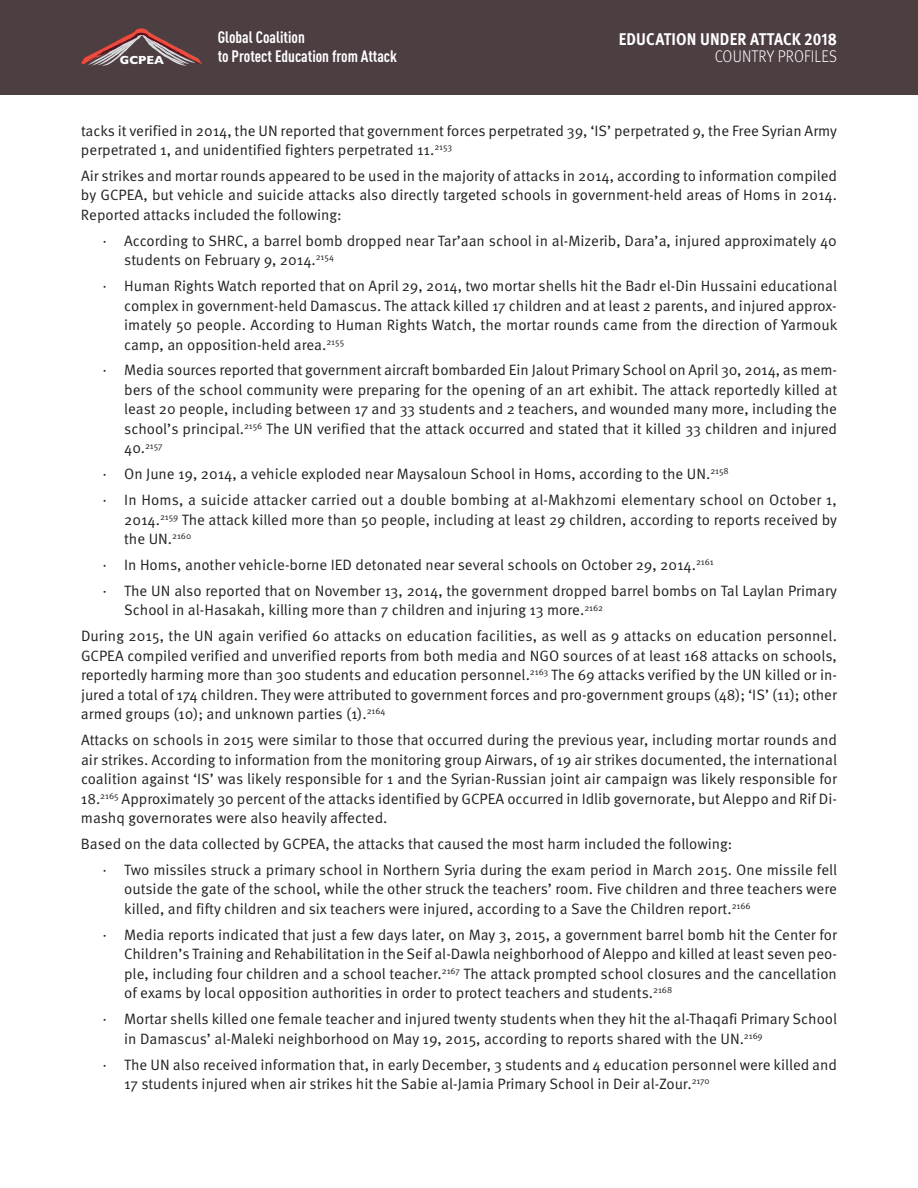
<style>
.page{position:relative;width:918px;height:1188px;background:#fff}
.page>*{position:absolute;margin:0;border:0;box-sizing:border-box;transform-origin:0 0}
.t1{font:700 16.95px "Meta Pro";letter-spacing:.01em;color:#fff;scale:.9 1}
.t2{font:300 16.95px "Meta Pro";letter-spacing:.01em;color:#fff;scale:.9 1}
.t3{font:700 16.35px/19.4px "DIN Cond";color:#fff}
.t4{font:15px/19.5px "Meta Pro Norm";color:#231f20}
.t5{font:700 11.85px "Gill Sans";color:#fff}
.t6{font:9px "Meta Pro Norm";color:#231f20}
.s1{font-size:15px}
</style>
<div class="page">
<div style="left:0;top:0;width:918px;height:95px;background:#4d3e42"></div>
<svg style="left:81px;top:28px;width:121px;height:38px"></svg>
<p class="t3" style="left:218px;top:29px;width:181px">Global Coalition<br>to Protect Education from Attack</p>
<p class="t1" style="left:619px;top:33px;width:244px">EDUCATION UNDER ATTACK 2018</p>
<p class="t5" style="left:120px;top:53px;width:46px">GCPEA</p>
<p class="t2" style="left:715px;top:50px;width:137px">COUNTRY PROFILES</p>
<p class="t4" style="left:81px;top:122px;width:758px">tacks it verified in 2014, the UN reported that government forces perpetrated 39, ‘IS’ perpetrated 9, the Free Syrian Army perpetrated 1, and unidentified fighters perpetrated 11.<sup>2153</sup></p>
<p class="t4" style="left:81px;top:167px;width:758px;text-align:justify">Air strikes and mortar rounds appeared to be used in the majority of attacks in 2014, according to information compiled by GCPEA, but vehicle and suicide attacks also directly targeted schools in government-held areas of Homs in 2014.<br>Reported attacks included the following:</p>
<p class="t4" style="left:124px;top:232px;width:714px;text-indent:-22px">· According to SHRC, a barrel bomb dropped near Tar’aan school in al-Mizerib, Dara’a, injured approximately 40 students on February 9, 2014.<sup>2154</sup></p>
<p class="t4" style="left:124px;top:277px;width:715px;text-align:justify;text-indent:-22px">· Human Rights Watch reported that on April 29, 2014, two mortar shells hit the Badr el-Din Hussaini educational complex in government-held Damascus. The attack killed 17 children and at least 2 parents, and injured approx&shy;imately 50 people. According to Human Rights Watch, the mortar rounds came from the direction of Yarmouk camp, an opposition-held area.<sup>2155</sup></p>
<p class="t4" style="left:124px;top:362px;width:714px;text-align:justify;text-indent:-22px">· Media sources reported that government aircraft bombarded Ein Jalout Primary School on April 30, 2014, as mem&shy;bers of the school community were preparing for the opening of an art exhibit. The attack reportedly killed at least 20 people, including between 17 and 33 students and 2 teachers, and wounded many more, including the school’s principal.<sup>2156</sup> The UN verified that the attack occurred and stated that it killed 33 children and injured</p>
<p class="t6" style="left:124px;top:442px;width:40px"><span class="s1">40.</span>2157</p>
<p class="t4" style="left:103px;top:462px;width:736px;line-height:25.8px">· On June 19, 2014, a vehicle exploded near Maysaloun School in Homs, according to the UN.<sup>2158<br></sup>· In Homs, a suicide attacker carried out a double bombing at al-Makhzomi elementary school on October 1,</p>
<p class="t4" style="left:124px;top:511px;width:714px">2014.<sup>2159</sup> The attack killed more than 50 people, including at least 29 children, according to reports received by the UN.<sup>2160</sup></p>
<p class="t4" style="left:103px;top:553px;width:736px;line-height:25.8px">· In Homs, another vehicle-borne IED detonated near several schools on October 29, 2014.<sup>2161<br></sup>· The UN also reported that on November 13, 2014, the government dropped barrel bombs on Tal Laylan Primary</p>
<p class="t4" style="left:81px;top:599px;width:758px;line-height:25.8px;text-indent:43px">School in al-Hasakah, killing more than 7 children and injuring 13 more.<sup>2162<br></sup>During 2015, the UN again verified 60 attacks on education facilities, as well as 9 attacks on education personnel.</p>
<p class="t4" style="left:81px;top:647px;width:758px;text-align:justify">GCPEA compiled verified and unverified reports from both media and NGO sources of at least 168 attacks on schools, reportedly harming more than 300 students and education personnel.<sup>2163</sup> The 69 attacks verified by the UN killed or in&shy;jured a total of 174 children. They were attributed to government forces and pro-government groups (48); ‘IS’ (11); other armed groups (10); and unknown parties (1).<sup>2164</sup></p>
<p class="t4" style="left:81px;top:731px;width:758px;text-align:justify">Attacks on schools in 2015 were similar to those that occurred during the previous year, including mortar rounds and air strikes. According to information from the monitoring group Airwars, of 19 air strikes documented, the international coalition against ‘IS’ was likely responsible for 1 and the Syrian-Russian joint air campaign was likely responsible for 18.<sup>2165</sup> Approximately 30 percent of the attacks identified by GCPEA occurred in Idlib governorate, but Aleppo and Rif Di&shy;mashq governorates were also heavily affected.</p>
<p class="t4" style="left:103px;top:832px;width:736px;line-height:25.8px;text-indent:-22px">Based on the data collected by GCPEA, the attacks that caused the most harm included the following:<br>· Two missiles struck a primary school in Northern Syria during the exam period in March 2015. One missile fell</p>
<p class="t4" style="left:124px;top:881px;width:714px">outside the gate of the school, while the other struck the teachers’ room. Five children and three teachers were killed, and fifty children and six teachers were injured, according to a Save the Children report.<sup>2166</sup></p>
<p class="t4" style="left:124px;top:926px;width:714px;text-align:justify;text-indent:-22px">· Media reports indicated that just a few days later, on May 3, 2015, a government barrel bomb hit the Center for Children’s Training and Rehabilitation in the Seif al-Dawla neighborhood of Aleppo and killed at least seven peo&shy;ple, including four children and a school teacher.<sup>2167</sup> The attack prompted school closures and the cancellation of exams by local opposition authorities in order to protect teachers and students.<sup>2168</sup></p>
<p class="t4" style="left:124px;top:1010px;width:714px;text-indent:-22px">· Mortar shells killed one female teacher and injured twenty students when they hit the al-Thaqafi Primary School in Damascus’ al-Maleki neighborhood on May 19, 2015, according to reports shared with the UN.<sup>2169</sup></p>
<p class="t4" style="left:124px;top:1056px;width:714px;text-indent:-22px">· The UN also received information that, in early December, 3 students and 4 education personnel were killed and<br>17 students injured when air strikes hit the Sabie al-Jamia Primary School in Deir al-Zour.<sup>2170</sup></p>
</div>
